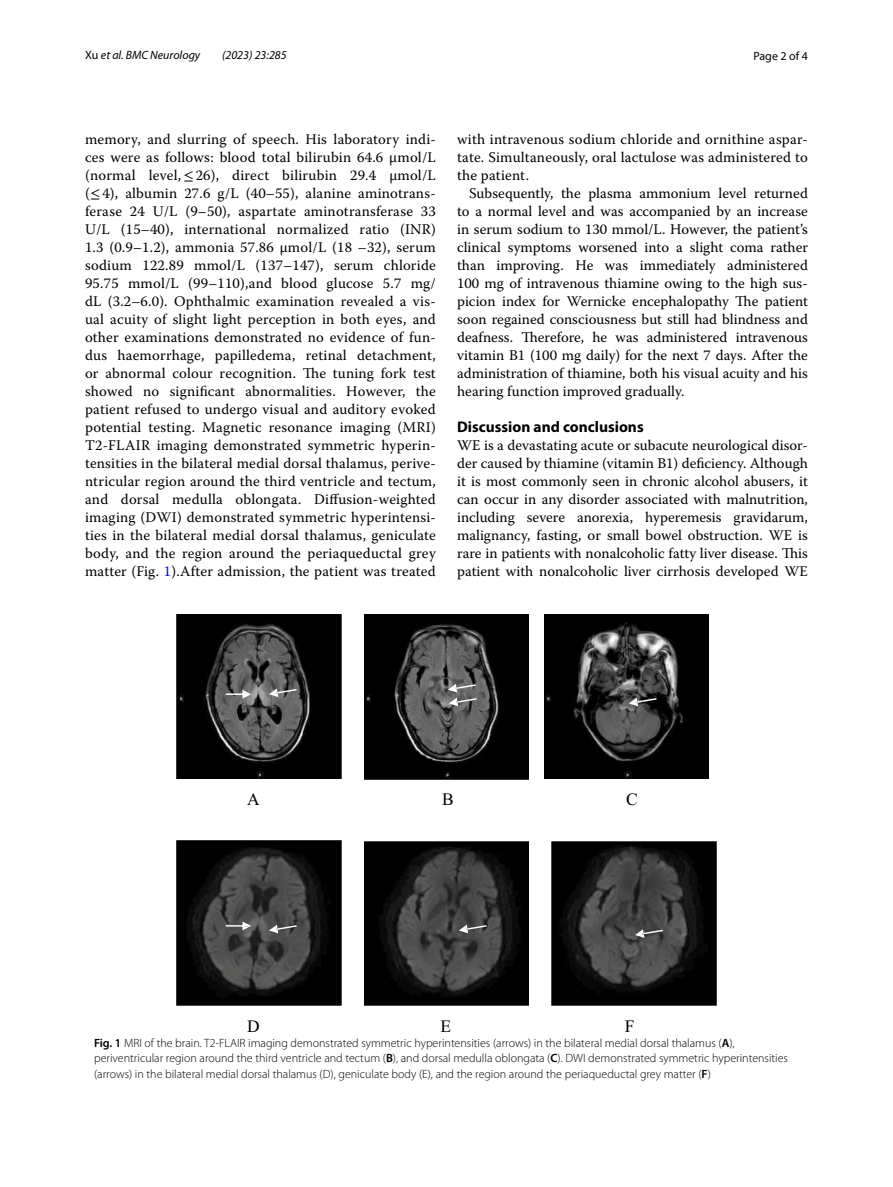
<style>
.page{position:relative;width:893px;height:1187px;background:#fff}
.page>*{position:absolute;margin:0;border:0;box-sizing:border-box;transform-origin:0 0}
.t1{font:17.4px "Times New Roman";color:#000}
.t2{font:700 15.45px "Myriad Pro";color:#000}
.t3{font:14.7px/18px "Warnock Pro";letter-spacing:.01em;color:#000;text-align:justify}
.t4{font:300 12px/15px "Myriad Pro";color:#000}
.t5{font:italic 12px "Myriad Pro";color:#000}
.t6{font:12px "Myriad Pro";color:#000}
.s1{font-style:normal}
.s2{font-family:"STIX"}
.s3{color:#00f}
.s4{font-weight:600}
</style>
<div class="page">
<img style="left:176px;top:614px;width:165px;height:165px">
<svg style="left:269px;top:688px;width:28px;height:9px"></svg>
<svg style="left:226px;top:690px;width:25px;height:8px"></svg>
<img style="left:364px;top:614px;width:165px;height:165px">
<svg style="left:448px;top:683px;width:29px;height:23px"></svg>
<img style="left:544px;top:614px;width:165px;height:165px">
<svg style="left:629px;top:697px;width:28px;height:9px"></svg>
<img style="left:176px;top:840px;width:165px;height:165px">
<svg style="left:269px;top:924px;width:28px;height:9px"></svg>
<svg style="left:226px;top:921px;width:25px;height:9px"></svg>
<img style="left:364px;top:841px;width:165px;height:164px">
<svg style="left:459px;top:924px;width:28px;height:9px"></svg>
<img style="left:552px;top:841px;width:164px;height:164px">
<svg style="left:635px;top:929px;width:28px;height:8px"></svg>
<p class="t5" style="left:85px;top:48px;width:117px"><span class="s1">Xu</span> et al. BMC Neurology</p>
<p class="t5" style="left:222px;top:48px;width:66px">(2023) 23:285</p>
<p class="t6" style="left:753px;top:48px;width:56px">Page 2 of 4</p>
<p class="t3" style="left:85px;top:130px;width:352px">memory, and slurring of speech. His laboratory indi&shy;ces were as follows: blood total bilirubin 64.6 μmol/L (normal level,<span class="s2">≤</span>26), direct bilirubin 29.4 μmol/L (<span class="s2">≤</span>4), albumin 27.6 g/L (40–55), alanine aminotrans&shy;ferase 24 U/L (9–50), aspartate aminotransferase 33<br>U/L (15–40), international normalized ratio (INR)<br>1.3 (0.9–1.2), ammonia 57.86 μmol/L (18 –32), serum sodium 122.89 mmol/L (137–147), serum chloride 95.75 mmol/L (99–110),and blood glucose 5.7 mg/ dL (3.2–6.0). Ophthalmic examination revealed a vis&shy;ual acuity of slight light perception in both eyes, and other examinations demonstrated no evidence of fun&shy;dus haemorrhage, papilledema, retinal detachment, or abnormal colour recognition. The tuning fork test showed no significant abnormalities. However, the patient refused to undergo visual and auditory evoked potential testing. Magnetic resonance imaging (MRI)<br>T2-FLAIR imaging demonstrated symmetric hyperin&shy;tensities in the bilateral medial dorsal thalamus, perive&shy;ntricular region around the third ventricle and tectum, and dorsal medulla oblongata. Diffusion-weighted imaging (DWI) demonstrated symmetric hyperintensi&shy;ties in the bilateral medial dorsal thalamus, geniculate body, and the region around the periaqueductal grey matter (Fig. <span class="s3">1</span>).After admission, the patient was treated</p>
<p class="t3" style="left:457px;top:130px;width:352px">with intravenous sodium chloride and ornithine aspar&shy;tate. Simultaneously, oral lactulose was administered to the patient.</p>
<p class="t3" style="left:457px;top:184px;width:352px;text-indent:12px">Subsequently, the plasma ammonium level returned to a normal level and was accompanied by an increase in serum sodium to 130 mmol/L. However, the patient’s clinical symptoms worsened into a slight coma rather than improving. He was immediately administered 100 mg of intravenous thiamine owing to the high sus&shy;picion index for Wernicke encephalopathy The patient soon regained consciousness but still had blindness and deafness. Therefore, he was administered intravenous vitamin B1 (100 mg daily) for the next 7 days. After the administration of thiamine, both his visual acuity and his hearing function improved gradually.</p>
<p class="t2" style="left:457px;top:416px;width:188px">Discussion and conclusions</p>
<p class="t3" style="left:457px;top:436px;width:352px">WE is a devastating acute or subacute neurological disor&shy;der caused by thiamine (vitamin B1) deficiency. Although it is most commonly seen in chronic alcohol abusers, it can occur in any disorder associated with malnutrition, including severe anorexia, hyperemesis gravidarum, malignancy, fasting, or small bowel obstruction. WE is rare in patients with nonalcoholic fatty liver disease. This patient with nonalcoholic liver cirrhosis developed WE</p>
<p class="t1" style="left:247px;top:788px;width:14px">A</p>
<p class="t1" style="left:442px;top:788px;width:13px">B</p>
<p class="t1" style="left:626px;top:788px;width:13px">C</p>
<p class="t1" style="left:247px;top:1015px;width:14px">D</p>
<p class="t1" style="left:441px;top:1015px;width:12px">E</p>
<p class="t1" style="left:625px;top:1015px;width:11px">F</p>
<p class="t4" style="left:94px;top:1036px;width:696px"><span class="s4">Fig. 1</span> MRI of the brain. T2-FLAIR imaging demonstrated symmetric hyperintensities (arrows) in the bilateral medial dorsal thalamus (<span class="s4">A</span>), periventricular region around the third ventricle and tectum (<span class="s4">B</span>), and dorsal medulla oblongata (<span class="s4">C</span>). DWI demonstrated symmetric hyperintensities (arrows) in the bilateral medial dorsal thalamus (D), geniculate body (E), and the region around the periaqueductal grey matter (<span class="s4">F</span>)</p>
</div>
